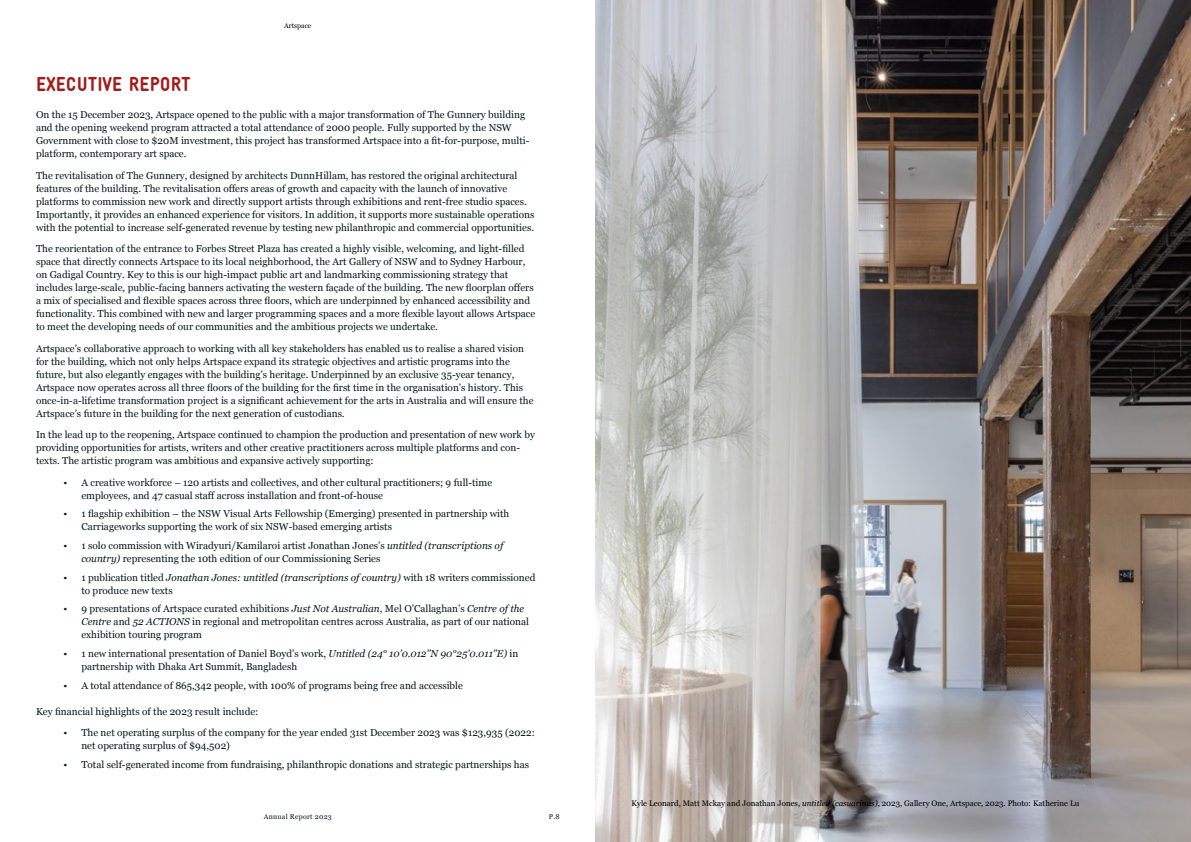
<style>
.page{position:relative;width:1191px;height:842px;background:#fff}
.page>*{position:absolute;margin:0;border:0;box-sizing:border-box;transform-origin:0 0}
.t1{font:700 20px "Elemental";color:#a21c1c}
.t2{font:10px/13px "Georgia";color:#06191d}
.t3{font:8px "Georgia";color:#000}
.t4{font:7px "Georgia";letter-spacing:.04em;color:#06191d}
.t5{font:7px "Georgia";color:#000}
.s1{font-style:italic}
</style>
<div class="page">
<img style="left:595px;top:0;width:596px;height:842px">
<p class="t5" style="left:284px;top:20px;width:29px">Artspace</p>
<h1 class="t1" style="left:36px;top:72px;width:156px">EXECUTIVE REPORT</h1>
<p class="t2" style="left:36px;top:108px;width:495px">On the 15 December 2023, Artspace opened to the public with a major transformation of The Gunnery building and the opening weekend program attracted a total attendance of 2000 people. Fully supported by the NSW Government with close to $20M investment, this project has transformed Artspace into a fit-for-purpose, multi&shy;platform, contemporary art space.</p>
<p class="t2" style="left:36px;top:168px;width:500px">The revitalisation of The Gunnery, designed by architects DunnHillam, has restored the original architectural features of the building. The revitalisation offers areas of growth and capacity with the launch of innovative platforms to commission new work and directly support artists through exhibitions and rent-free studio spaces.<br>Importantly, it provides an enhanced experience for visitors. In addition, it supports more sustainable operations with the potential to increase self-generated revenue by testing new philanthropic and commercial opportunities.</p>
<p class="t2" style="left:36px;top:242px;width:501px">The reorientation of the entrance to Forbes Street Plaza has created a highly visible, welcoming, and light-filled space that directly connects Artspace to its local neighborhood, the Art Gallery of NSW and to Sydney Harbour, on Gadigal Country. Key to this is our high-impact public art and landmarking commissioning strategy that includes large-scale, public-facing banners activating the western façade of the building. The new floorplan offers a mix of specialised and flexible spaces across three floors, which are underpinned by enhanced accessibility and functionality. This combined with new and larger programming spaces and a more flexible layout allows Artspace to meet the developing needs of our communities and the ambitious projects we undertake.</p>
<p class="t2" style="left:36px;top:341px;width:499px">Artspace’s collaborative approach to working with all key stakeholders has enabled us to realise a shared vision for the building, which not only helps Artspace expand its strategic objectives and artistic programs into the future, but also elegantly engages with the building’s heritage. Underpinned by an exclusive 35-year tenancy, Artspace now operates across all three floors of the building for the first time in the organisation’s history. This once-in-a-lifetime transformation project is a significant achievement for the arts in Australia and will ensure the Artspace’s future in the building for the next generation of custodians.</p>
<p class="t2" style="left:36px;top:428px;width:500px">In the lead up to the reopening, Artspace continued to champion the production and presentation of new work by providing opportunities for artists, writers and other creative practitioners across multiple platforms and con&shy;texts. The artistic program was ambitious and expansive actively supporting:</p>
<p class="t2" style="left:81px;top:475px;width:412px;text-indent:-18px">• A creative workforce – 120 artists and collectives, and other cultural practitioners; 9 full-time employees, and 47 casual staff across installation and front-of-house</p>
<p class="t2" style="left:81px;top:507px;width:429px;text-indent:-18px">• 1 flagship exhibition – the NSW Visual Arts Fellowship (Emerging) presented in partnership with<br>Carriageworks supporting the work of six NSW-based emerging artists</p>
<p class="t2" style="left:81px;top:539px;width:423px;text-indent:-18px">• 1 solo commission with Wiradyuri/Kamilaroi artist Jonathan Jones’s <span class="s1">untitled (transcriptions of country)</span> representing the 10th edition of our Commissioning Series</p>
<p class="t2" style="left:81px;top:570px;width:455px;text-indent:-18px">• 1 publication titled <span class="s1">Jonathan Jones: untitled (transcriptions of country)</span> with 18 writers commissioned to produce new texts</p>
<p class="t2" style="left:81px;top:602px;width:449px;text-indent:-18px">• 9 presentations of Artspace curated exhibitions <span class="s1">Just Not Australian</span>, Mel O’Callaghan’s <span class="s1">Centre of the<br>Centre</span> and <span class="s1">52 ACTIONS</span> in regional and metropolitan centres across Australia, as part of our national exhibition touring program</p>
<p class="t2" style="left:81px;top:647px;width:438px;text-indent:-18px">• 1 new international presentation of Daniel Boyd’s work, <span class="s1">Untitled (24° 10’0.012’’N 90°25’0.011’’E)</span> in partnership with Dhaka Art Summit, Bangladesh</p>
<p class="t2" style="left:63px;top:678px;width:401px">• A total attendance of 865,342 people, with 100% of programs being free and accessible</p>
<p class="t2" style="left:36px;top:704px;width:224px">Key financial highlights of the 2023 result include:</p>
<p class="t2" style="left:81px;top:726px;width:455px;text-indent:-18px">• The net operating surplus of the company for the year ended 31st December 2023 was $123,935 (2022: net operating surplus of $94,502)</p>
<p class="t2" style="left:63px;top:757px;width:467px">• Total self-generated income from fundraising, philanthropic donations and strategic partnerships has</p>
<p class="t4" style="left:264px;top:812px;width:69px">Annual Report 2023</p>
<p class="t4" style="left:549px;top:812px;width:12px">P.8</p>
<p class="t3" style="left:631px;top:797px;width:449px">Kyle Leonard, Matt Mckay and Jonathan Jones, <span class="s1">untitled (casuarinas)</span>, 2023, Gallery One, Artspace, 2023. Photo: Katherine Lu</p>
</div>
